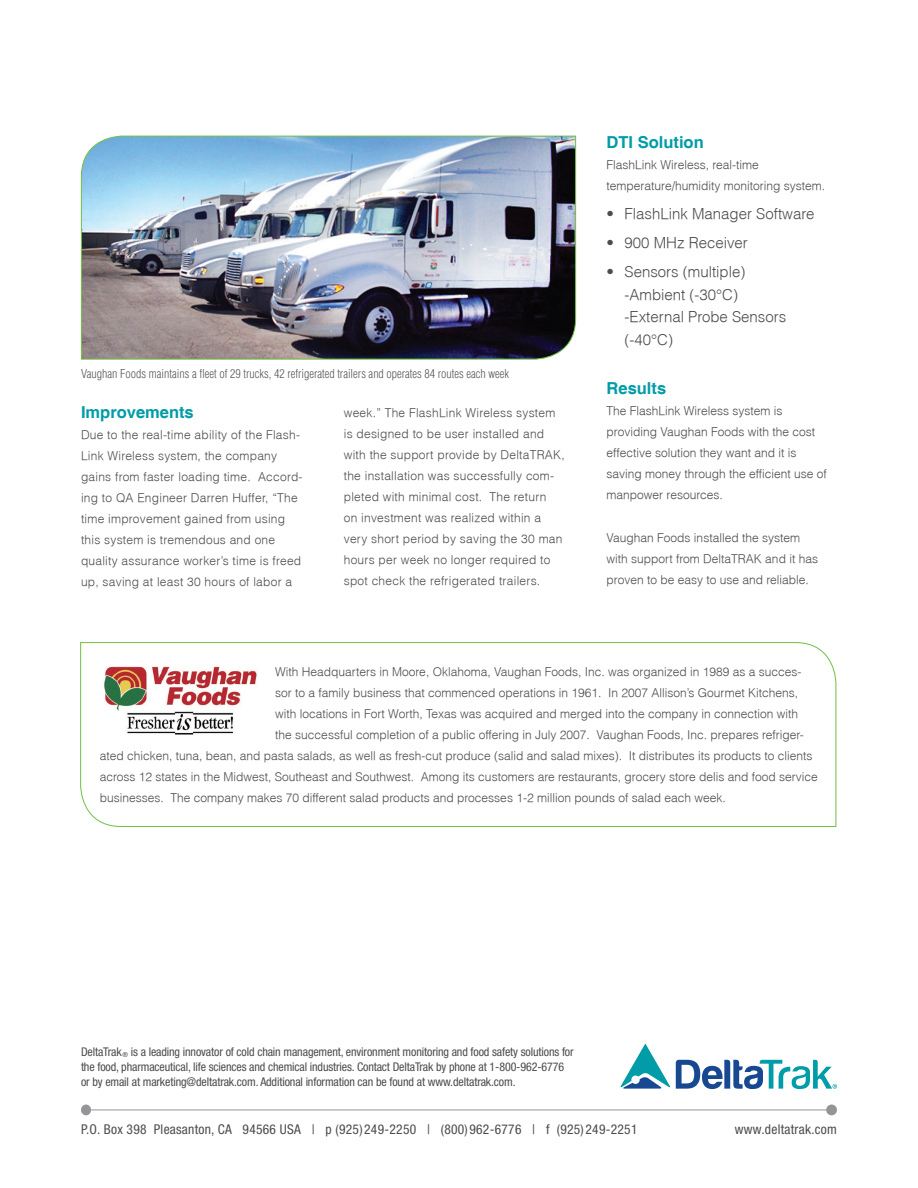
<style>
.page{position:relative;width:918px;height:1188px;background:#fff}
.page>*{position:absolute;margin:0;border:0;box-sizing:border-box;transform-origin:0 0}
.t1{font:700 16.5px "Helvetica";color:#009ca7}
.t2{font:300 15px/22.5px "Helvetica";color:#4b4c4d}
.t3{font:condensed 13.5px "Helvetica Neue LT Std";letter-spacing:.02em;color:#4b4c4d}
.t4{font:300 12px/21px "Helvetica";color:#4b4c4d}
.t5{font:300 12px/21px "Helvetica";letter-spacing:.02em;color:#4b4c4d}
.t6{font:condensed 12px/15px "Helvetica Neue LT Std";letter-spacing:-.01em;color:#4b4c4d}
.t7{font:300 condensed 12px "Helvetica";color:#57585a}
.s1{font-size:7.05px}
</style>
<div class="page">
<div style="left:826px;top:1105px;width:11px;height:10px;background:#939598;border-radius:50%"></div>
<div style="left:81px;top:1105px;width:10px;height:10px;background:#939598;border-radius:50%"></div>
<hr style="left:86px;top:1110px;width:745px;height:1px;background:#939598">
<svg style="left:620px;top:1043px;width:217px;height:46px"></svg>
<svg style="left:80px;top:642px;width:757px;height:185px"></svg>
<img style="left:100px;top:662px;width:162px;height:73px">
<img style="left:81px;top:135px;width:495px;height:225px">
<p class="t7" style="left:81px;top:366px;width:430px">Vaughan Foods maintains a fleet of 29 trucks, 42 refrigerated trailers and operates 84 routes each week</p>
<h1 class="t1" style="left:81px;top:402px;width:114px">Improvements</h1>
<p class="t5" style="left:81px;top:424px;width:223px">Due to the real-time ability of the Flash-Link Wireless system, the company gains from faster loading time. Accord&shy;ing to QA Engineer Darren Huffer, “The time improvement gained from using this system is tremendous and one quality assurance worker’s time is freed up, saving at least 30 hours of labor a</p>
<p class="t5" style="left:344px;top:402px;width:222px">week.” The FlashLink Wireless system is designed to be user installed and with the support provide by DeltaTRAK, the installation was successfully com&shy;pleted with minimal cost. The return<br>on investment was realized within a very short period by saving the 30 man hours per week no longer required to spot check the refrigerated trailers.</p>
<h1 class="t1" style="left:607px;top:132px;width:99px">DTI Solution</h1>
<p class="t4" style="left:607px;top:154px;width:220px">FlashLink Wireless, real-time temperature/humidity monitoring system.</p>
<p class="t2" style="left:607px;top:202px;width:209px">• FlashLink Manager Software</p>
<p class="t2" style="left:607px;top:231px;width:143px">• 900 MHz Receiver</p>
<p class="t2" style="left:625px;top:260px;width:163px;text-indent:-18px">• Sensors (multiple) -Ambient (-30°C) -External Probe Sensors (-40°C)</p>
<h1 class="t1" style="left:607px;top:379px;width:61px">Results</h1>
<p class="t4" style="left:607px;top:400px;width:222px">The FlashLink Wireless system is providing Vaughan Foods with the cost effective solution they want and it is saving money through the efficient use of manpower resources.</p>
<p class="t4" style="left:607px;top:527px;width:213px">Vaughan Foods installed the system with support from DeltaTRAK and it has proven to be easy to use and reliable.</p>
<p class="t4" style="left:275px;top:661px;width:528px">With Headquarters in Moore, Oklahoma, Vaughan Foods, Inc. was organized in 1989 as a succes-</p>
<p class="t4" style="left:275px;top:682px;width:524px">sor to a family business that commenced operations in 1961. In 2007 Allison’s Gourmet Kitchens,</p>
<p class="t4" style="left:275px;top:703px;width:524px">with locations in Fort Worth, Texas was acquired and merged into the company in connection with</p>
<p class="t4" style="left:275px;top:724px;width:530px">the successful completion of a public offering in July 2007. Vaughan Foods, Inc. prepares refriger-</p>
<p class="t4" style="left:100px;top:745px;width:714px">ated chicken, tuna, bean, and pasta salads, as well as fresh-cut produce (salid and salad mixes). It distributes its products to clients</p>
<p class="t4" style="left:100px;top:766px;width:720px">across 12 states in the Midwest, Southeast and Southwest. Among its customers are restaurants, grocery store delis and food service</p>
<p class="t4" style="left:100px;top:787px;width:628px">businesses. The company makes 70 different salad products and processes 1-2 million pounds of salad each week.</p>
<p class="t6" style="left:81px;top:1045px;width:494px">DeltaTrak<span class="s1">®</span> is a leading innovator of cold chain management, environment monitoring and food safety solutions for the food, pharmaceutical, life sciences and chemical industries. Contact DeltaTrak by phone at 1-800-962-6776 or by email at marketing@deltatrak.com. Additional information can be found at www.deltatrak.com.</p>
<p class="t3" style="left:81px;top:1122px;width:558px">P.O. Box 398 Pleasanton, CA 94566 USA | p (925)249-2250 | (800)962-6776 | f (925)249-2251</p>
<p class="t3" style="left:735px;top:1122px;width:104px">www.deltatrak.com</p>
</div>
